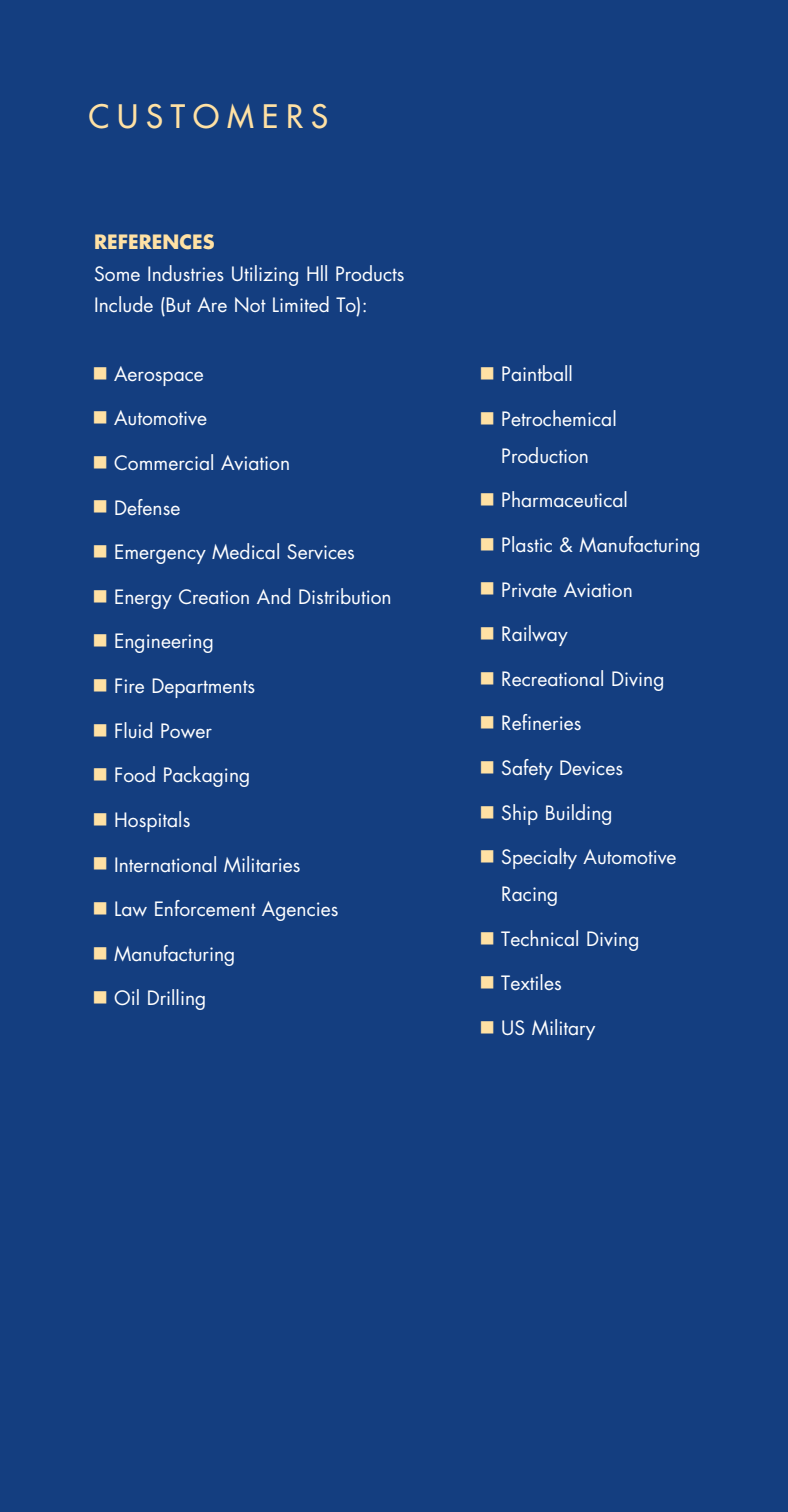
<style>
.page{position:relative;width:788px;height:1512px;background:#143e80}
.page>*{position:absolute;margin:0;border:0;box-sizing:border-box;transform-origin:0 0}
.t1{font:31.5px "Futura";letter-spacing:.25em;color:#ffe1a4}
.t2{font:19.25px/36.8px "Futura";color:#fff}
.t3{font:700 19.25px "Futura";color:#ffe1a4}
</style>
<div class="page">
<h1 class="t1" style="left:88px;top:96px;width:241px">CUSTOMERS</h1>
<p class="t3" style="left:94px;top:229px;width:122px">REFERENCES</p>
<p class="t2" style="left:94px;top:258px;width:312px;line-height:31.5px">Some Industries Utilizing Hll Products<br>Include (But Are Not Limited To):</p>
<p class="t2" style="left:114px;top:355px;width:91px">Aerospace</p>
<p class="t2" style="left:114px;top:400px;width:94px">Automotive</p>
<p class="t2" style="left:114px;top:444px;width:178px">Commercial Aviation</p>
<p class="t2" style="left:114px;top:489px;width:68px">Defense</p>
<p class="t2" style="left:114px;top:533px;width:242px">Emergency Medical Services</p>
<p class="t2" style="left:114px;top:578px;width:279px">Energy Creation And Distribution</p>
<p class="t2" style="left:114px;top:623px;width:101px">Engineering</p>
<p class="t2" style="left:114px;top:667px;width:142px">Fire Departments</p>
<p class="t2" style="left:114px;top:712px;width:99px">Fluid Power</p>
<p class="t2" style="left:114px;top:757px;width:138px">Food Packaging</p>
<p class="t2" style="left:114px;top:801px;width:78px">Hospitals</p>
<p class="t2" style="left:114px;top:846px;width:188px">International Militaries</p>
<p class="t2" style="left:114px;top:890px;width:226px">Law Enforcement Agencies</p>
<p class="t2" style="left:114px;top:935px;width:123px">Manufacturing</p>
<p class="t2" style="left:114px;top:980px;width:94px">Oil Drilling</p>
<p class="t2" style="left:501px;top:356px;width:73px">Paintball</p>
<p class="t2" style="left:501px;top:400px;width:117px">Petrochemical<br>Production</p>
<p class="t2" style="left:501px;top:482px;width:128px">Pharmaceutical</p>
<p class="t2" style="left:501px;top:526px;width:201px">Plastic &amp; Manufacturing</p>
<p class="t2" style="left:501px;top:571px;width:133px">Private Aviation</p>
<p class="t2" style="left:501px;top:615px;width:68px">Railway</p>
<p class="t2" style="left:501px;top:660px;width:165px">Recreational Diving</p>
<p class="t2" style="left:501px;top:705px;width:82px">Refineries</p>
<p class="t2" style="left:501px;top:749px;width:123px">Safety Devices</p>
<p class="t2" style="left:501px;top:794px;width:113px">Ship Building</p>
<p class="t2" style="left:501px;top:839px;width:177px">Specialty Automotive<br>Racing</p>
<p class="t2" style="left:501px;top:920px;width:140px">Technical Diving</p>
<p class="t2" style="left:501px;top:965px;width:62px">Textiles</p>
<p class="t2" style="left:501px;top:1009px;width:95px">US Military</p>
</div>
